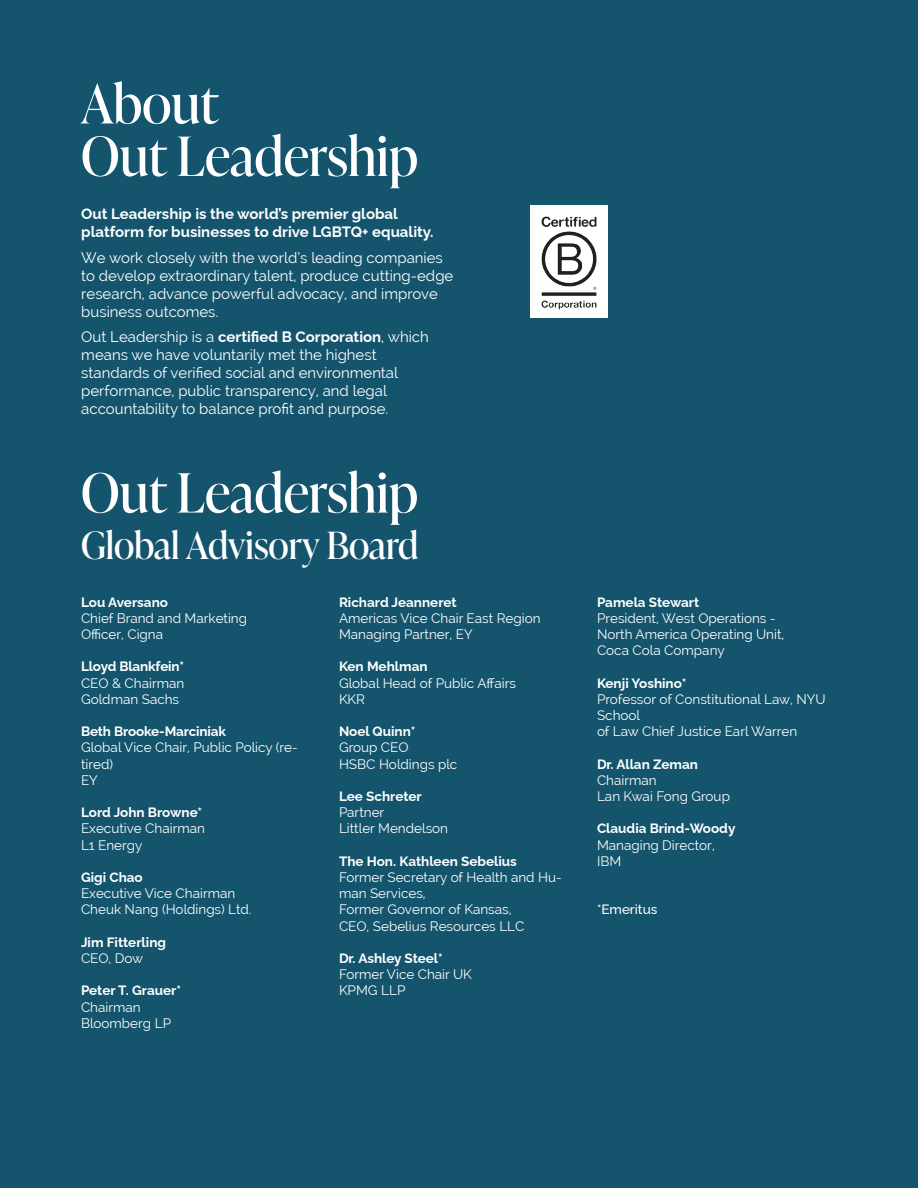
<style>
.page{position:relative;width:918px;height:1188px;background:#14546d}
.page>*{position:absolute;margin:0;border:0;box-sizing:border-box;transform-origin:0 0}
.t1{font:54px "Ivy Presto Display";color:#fff}
.t2{font:37.5px "Ivy Presto Display";color:#fff}
.t3{font:15px/18px "Raleway";color:#fff}
.t4{font:700 15px/18px "Raleway";color:#fff}
.t5{font:13.5px/16.2px "Raleway";color:#fff}
.t6{font:700 13.5px "Raleway";color:#fff}
.t7{font:500 13.5px "Raleway";color:#fff}
.s1{font-weight:700}
</style>
<div class="page">
<img style="left:530px;top:205px;width:78px;height:113px">
<p class="t1" style="left:81px;top:65px;width:139px">About</p>
<p class="t1" style="left:81px;top:118px;width:339px">Out Leadership</p>
<p class="t4" style="left:81px;top:203px;width:354px">Out Leadership is the world’s premier global platform for businesses to drive LGBTQ+ equality.</p>
<p class="t3" style="left:81px;top:248px;width:374px">We work closely with the world’s leading companies to develop extraordinary talent, produce cutting-edge research, advance powerful advocacy, and improve business outcomes.</p>
<p class="t3" style="left:81px;top:328px;width:349px">Out Leadership is a <span class="s1">certified B Corporation</span>, which means we have voluntarily met the highest standards of verified social and environmental performance, public transparency, and legal accountability to balance profit and purpose.</p>
<p class="t1" style="left:81px;top:454px;width:339px">Out Leadership</p>
<p class="t2" style="left:81px;top:519px;width:339px">Global Advisory Board</p>
<p class="t6" style="left:81px;top:591px;width:89px">Lou Aversano</p>
<p class="t5" style="left:81px;top:610px;width:168px">Chief Brand and Marketing<br>Officer, Cigna</p>
<p class="t6" style="left:81px;top:656px;width:105px">Lloyd Blankfein*</p>
<p class="t5" style="left:81px;top:675px;width:105px">CEO &amp; Chairman</p>
<p class="t5" style="left:81px;top:691px;width:100px">Goldman Sachs</p>
<p class="t6" style="left:81px;top:721px;width:147px">Beth Brooke-Marciniak</p>
<p class="t5" style="left:81px;top:740px;width:218px">Global Vice Chair, Public Policy (re&shy;tired)</p>
<p class="t5" style="left:81px;top:772px;width:18px">EY</p>
<p class="t6" style="left:81px;top:802px;width:123px">Lord John Browne*</p>
<p class="t5" style="left:81px;top:821px;width:126px">Executive Chairman</p>
<p class="t5" style="left:81px;top:837px;width:63px">L1 Energy</p>
<p class="t6" style="left:81px;top:867px;width:63px">Gigi Chao</p>
<p class="t5" style="left:81px;top:885px;width:156px">Executive Vice Chairman</p>
<p class="t5" style="left:81px;top:902px;width:172px">Cheuk Nang (Holdings) Ltd.</p>
<p class="t6" style="left:81px;top:931px;width:87px">Jim Fitterling</p>
<p class="t5" style="left:81px;top:950px;width:64px">CEO, Dow</p>
<p class="t6" style="left:81px;top:980px;width:102px">Peter T. Grauer*</p>
<p class="t5" style="left:81px;top:999px;width:61px">Chairman</p>
<p class="t5" style="left:81px;top:1015px;width:92px">Bloomberg LP</p>
<p class="t6" style="left:339px;top:591px;width:119px">Richard Jeanneret</p>
<p class="t5" style="left:339px;top:610px;width:203px">Americas Vice Chair East Region<br>Managing Partner, EY</p>
<p class="t6" style="left:339px;top:656px;width:90px">Ken Mehlman</p>
<p class="t5" style="left:339px;top:675px;width:179px">Global Head of Public Affairs</p>
<p class="t5" style="left:339px;top:691px;width:28px">KKR</p>
<p class="t6" style="left:339px;top:721px;width:78px">Noel Quinn*</p>
<p class="t5" style="left:339px;top:740px;width:71px">Group CEO</p>
<p class="t5" style="left:339px;top:756px;width:120px">HSBC Holdings plc</p>
<p class="t6" style="left:339px;top:786px;width:84px">Lee Schreter</p>
<p class="t5" style="left:339px;top:804px;width:47px">Partner</p>
<p class="t5" style="left:339px;top:821px;width:111px">Littler Mendelson</p>
<p class="t6" style="left:339px;top:850px;width:179px">The Hon. Kathleen Sebelius</p>
<p class="t5" style="left:339px;top:869px;width:224px">Former Secretary of Health and Hu&shy;man Services,</p>
<p class="t5" style="left:339px;top:902px;width:174px">Former Governor of Kansas,</p>
<p class="t5" style="left:339px;top:918px;width:187px">CEO, Sebelius Resources LLC</p>
<p class="t6" style="left:339px;top:948px;width:105px">Dr. Ashley Steel*</p>
<p class="t5" style="left:339px;top:966px;width:134px">Former Vice Chair UK</p>
<p class="t5" style="left:339px;top:983px;width:68px">KPMG LLP</p>
<p class="t6" style="left:597px;top:591px;width:104px">Pamela Stewart</p>
<p class="t5" style="left:597px;top:610px;width:180px">President, West Operations -</p>
<p class="t5" style="left:597px;top:626px;width:189px">North America Operating Unit,</p>
<p class="t5" style="left:597px;top:642px;width:129px">Coca Cola Company</p>
<p class="t6" style="left:597px;top:672px;width:91px">Kenji Yoshino*</p>
<p class="t5" style="left:597px;top:691px;width:230px">Professor of Constitutional Law, NYU<br>School<br>of Law Chief Justice Earl Warren</p>
<p class="t6" style="left:597px;top:753px;width:102px">Dr. Allan Zeman</p>
<p class="t5" style="left:597px;top:772px;width:61px">Chairman</p>
<p class="t5" style="left:597px;top:788px;width:134px">Lan Kwai Fong Group</p>
<p class="t6" style="left:597px;top:818px;width:140px">Claudia Brind-Woody</p>
<p class="t5" style="left:597px;top:837px;width:119px">Managing Director,</p>
<p class="t5" style="left:597px;top:853px;width:26px">IBM</p>
<p class="t7" style="left:597px;top:899px;width:62px">*Emeritus</p>
</div>
